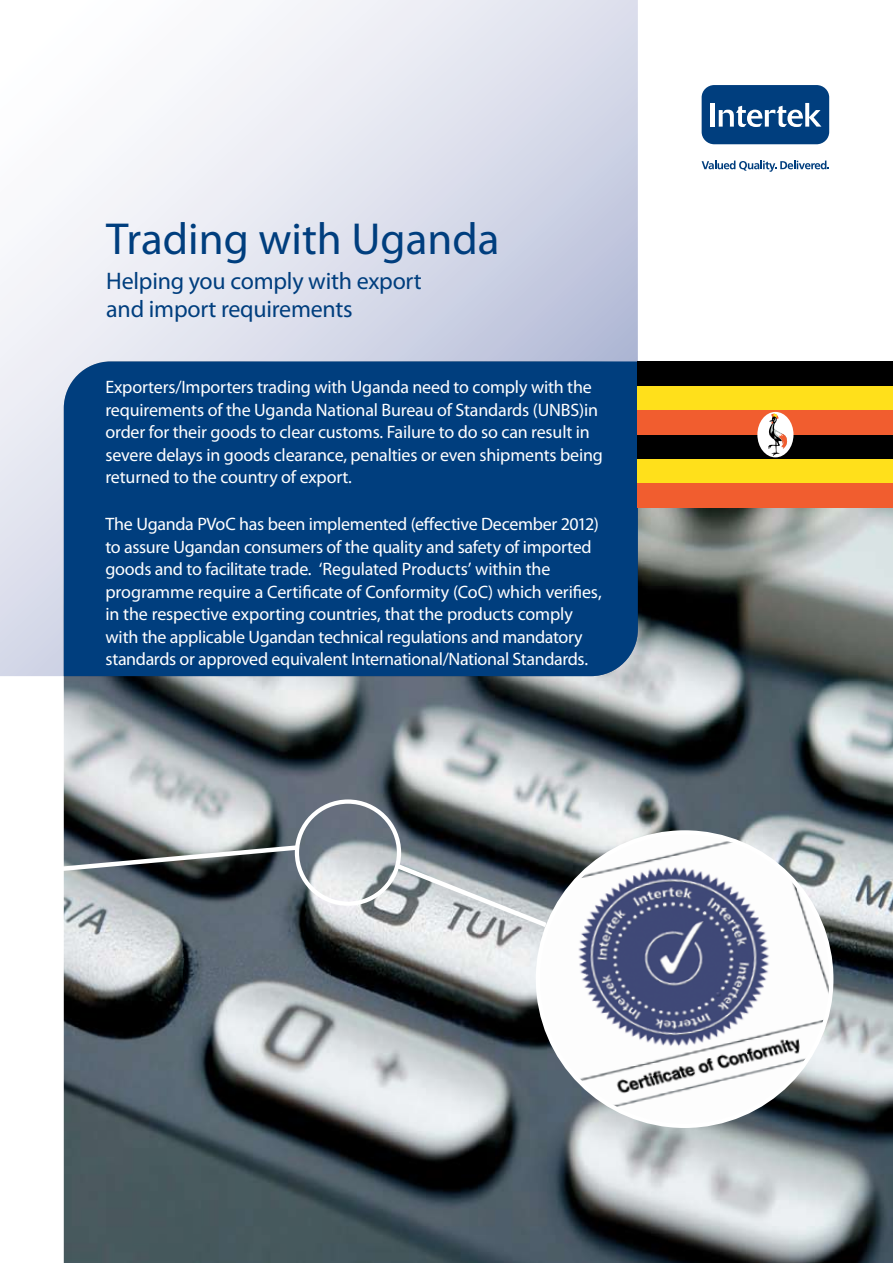
<style>
.page{position:relative;width:893px;height:1263px;background:#fff}
.page>*{position:absolute;margin:0;border:0;box-sizing:border-box;transform-origin:0 0}
.t1{font:45px "Myriad Pro";color:#003e7e}
.t2{font:24px/28.5px "Myriad Pro";letter-spacing:-.01em;color:#003e7e}
.t3{font:18px/22.5px "Myriad Pro";letter-spacing:-.01em;color:#fff}
</style>
<div class="page">
<div style="left:702px;top:85px;width:127px;height:59px;background:#003e7e;border-radius:13px"></div>
<div style="left:710px;top:103px;width:5px;height:24px;background:#fff"></div>
<svg style="left:719px;top:103px;width:102px;height:24px"></svg>
<svg style="left:702px;top:161px;width:127px;height:11px"></svg>
<img style="left:64px;top:508px;width:829px;height:755px">
<svg style="left:0;top:0;width:638px;height:676px"></svg>
<div style="left:295px;top:799px;width:106px;height:107px;border:4px solid #fff;border-radius:50%"></div>
<img style="left:538px;top:832px;width:293px;height:294px;border-radius:147px">
<div style="left:64px;top:361px;width:574px;height:315px;background:#003e7e"></div>
<div style="left:638px;top:459px;width:255px;height:24px;background:#ffe01b"></div>
<div style="left:638px;top:386px;width:255px;height:24px;background:#ffe01b"></div>
<div style="left:638px;top:361px;width:255px;height:25px;background:#000"></div>
<div style="left:638px;top:435px;width:255px;height:24px;background:#000"></div>
<div style="left:638px;top:410px;width:255px;height:25px;background:#f15d2f"></div>
<div style="left:638px;top:483px;width:255px;height:25px;background:#f15d2f"></div>
<div style="left:757px;top:412px;width:36px;height:45px;background:#fff;border-radius:50%"></div>
<svg style="left:768px;top:413px;width:20px;height:43px"></svg>
<svg style="left:392px;top:860px;width:160px;height:71px;background:#a0a6aa"></svg>
<svg style="left:63px;top:843px;width:240px;height:32px;background:#606669"></svg>
<h1 class="t1" style="left:106px;top:211px;width:395px">Trading with Uganda</h1>
<h2 class="t2" style="left:106px;top:266px;width:317px">Helping you comply with export and import requirements</h2>
<p class="t3" style="left:105px;top:376px;width:499px">Exporters/Importers trading with Uganda need to comply with the requirements of the Uganda National Bureau of Standards (UNBS)in order for their goods to clear customs. Failure to do so can result in severe delays in goods clearance, penalties or even shipments being returned to the country of export.</p>
<p class="t3" style="left:105px;top:513px;width:498px">The Uganda PVoC has been implemented (effective December 2012) to assure Ugandan consumers of the quality and safety of imported goods and to facilitate trade. ‘Regulated Products’ within the programme require a Certificate of Conformity (CoC) which verifies, in the respective exporting countries, that the products comply with the applicable Ugandan technical regulations and mandatory standards or approved equivalent International/National Standards.</p>
</div>
